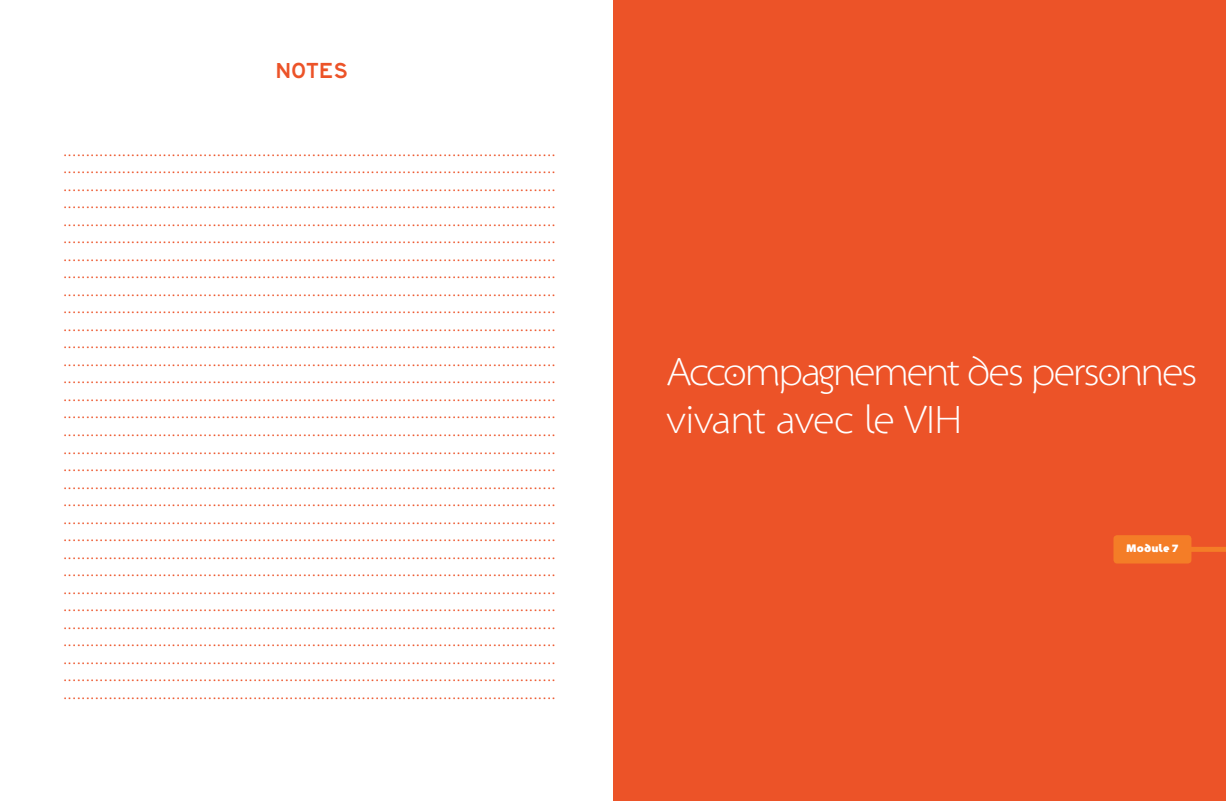
<style>
.page{position:relative;width:1226px;height:801px;background:#fff}
.page>*{position:absolute;margin:0;border:0;box-sizing:border-box;transform-origin:0 0}
.t1{font:40px/48px "Santana";letter-spacing:-.05em;color:#fff}
.t2{font:20px "laned";letter-spacing:-.005em;color:#ec5328}
.t3{font:11.25px/17.5px "laned";color:#ec5328;text-align:justify}
.t4{font:900 11.25px "Santana";letter-spacing:.015em;color:#fff}
</style>
<div class="page">
<div style="left:613px;top:0;width:613px;height:801px;background:#ec5328"></div>
<div style="left:1179px;top:547px;width:47px;height:5px;background:#f47d27"></div>
<div style="left:1113px;top:535px;width:78px;height:28px;background:#f47d27;border-radius:4px"></div>
<h2 class="t2" style="left:276px;top:59px;width:73px">NOTES</h2>
<p class="t3" style="left:64px;top:143px;width:493px">............................................................................................................. ............................................................................................................. ............................................................................................................. ............................................................................................................. ............................................................................................................. ............................................................................................................. ............................................................................................................. ............................................................................................................. ............................................................................................................. ............................................................................................................. ............................................................................................................. ............................................................................................................. ............................................................................................................. ............................................................................................................. ............................................................................................................. ............................................................................................................. ............................................................................................................. ............................................................................................................. ............................................................................................................. ............................................................................................................. ............................................................................................................. ............................................................................................................. ............................................................................................................. ............................................................................................................. ............................................................................................................. ............................................................................................................. ............................................................................................................. ............................................................................................................. ............................................................................................................. ............................................................................................................. ............................................................................................................. .............................................................................................................</p>
<h1 class="t1" style="left:666px;top:350px;width:533px">Accompagnement des personnes vivant avec le VIH</h1>
<p class="t4" style="left:1126px;top:542px;width:54px">Module 7</p>
</div>
